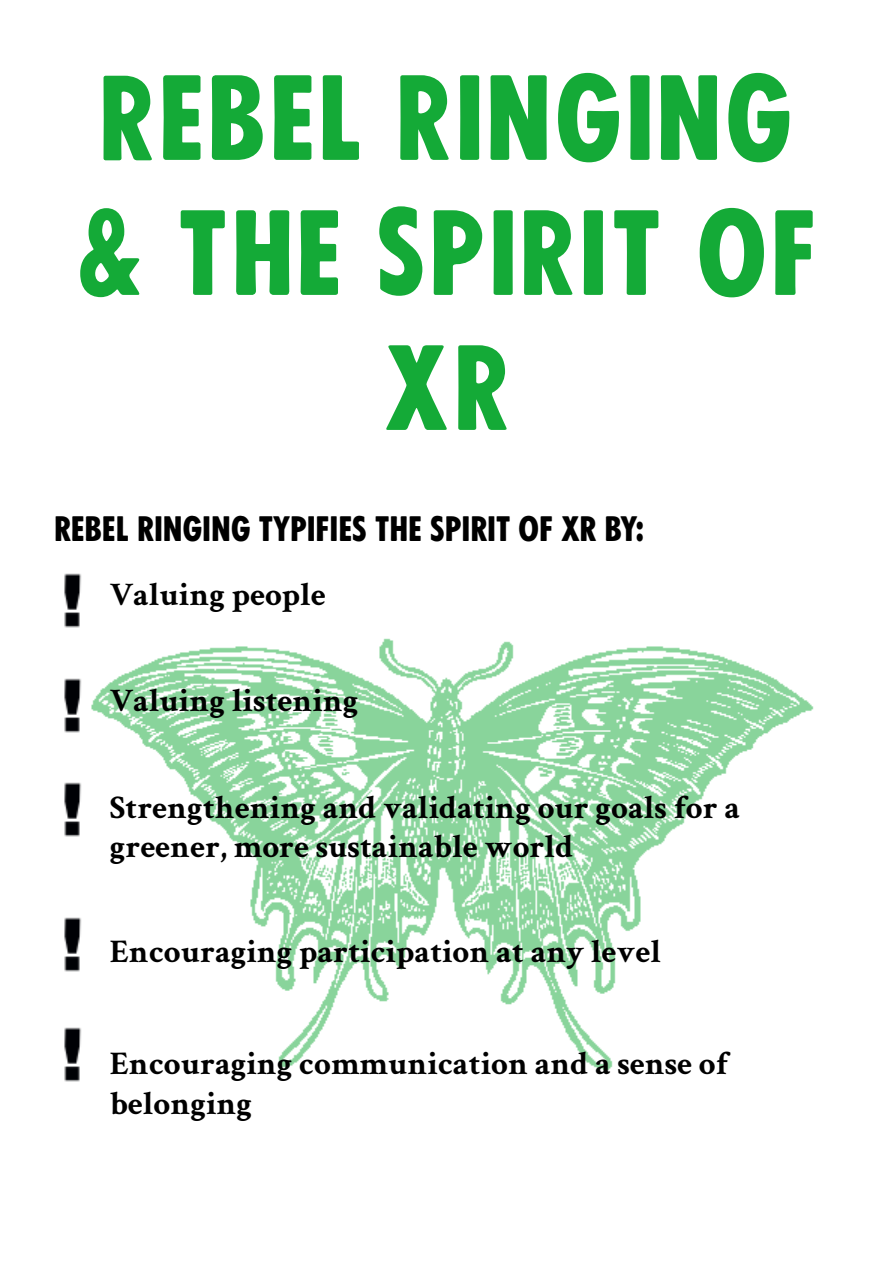
<style>
.page{position:relative;width:893px;height:1263px;background:#fff}
.page>*{position:absolute;margin:0;border:0;box-sizing:border-box;transform-origin:0 0}
.t1{font:112.5px/135px "FUCXEDCAPS Regular";color:#14aa37;text-align:center}
.t2{font:700 33px/39.6px "Crimson Text";color:#000}
.t3{font:33px "FUCXEDCAPS Latin";color:#000}
</style>
<div class="page">
<img style="left:64px;top:573px;width:18px;height:55px">
<img style="left:64px;top:678px;width:11px;height:55px">
<img style="left:64px;top:782px;width:11px;height:55px">
<img style="left:64px;top:917px;width:11px;height:55px">
<img style="left:64px;top:1027px;width:16px;height:55px">
<img style="left:75px;top:638px;width:739px;height:439px">
<h1 class="t1" style="left:75px;top:38px;width:745px">REBEL RINGING &amp; THE SPIRIT OF<br>XR</h1>
<p class="t3" style="left:54px;top:509px;width:592px">REBEL RINGING TYPIFIES THE SPIRIT OF XR BY:</p>
<p class="t2" style="left:110px;top:574px;width:218px">Valuing people</p>
<p class="t2" style="left:110px;top:680px;width:250px">Valuing listening</p>
<p class="t2" style="left:110px;top:787px;width:632px">Strengthening and validating our goals for a greener, more sustainable world</p>
<p class="t2" style="left:110px;top:931px;width:553px">Encouraging participation at any level</p>
<p class="t2" style="left:110px;top:1043px;width:620px">Encouraging communication and a sense of belonging</p>
</div>
